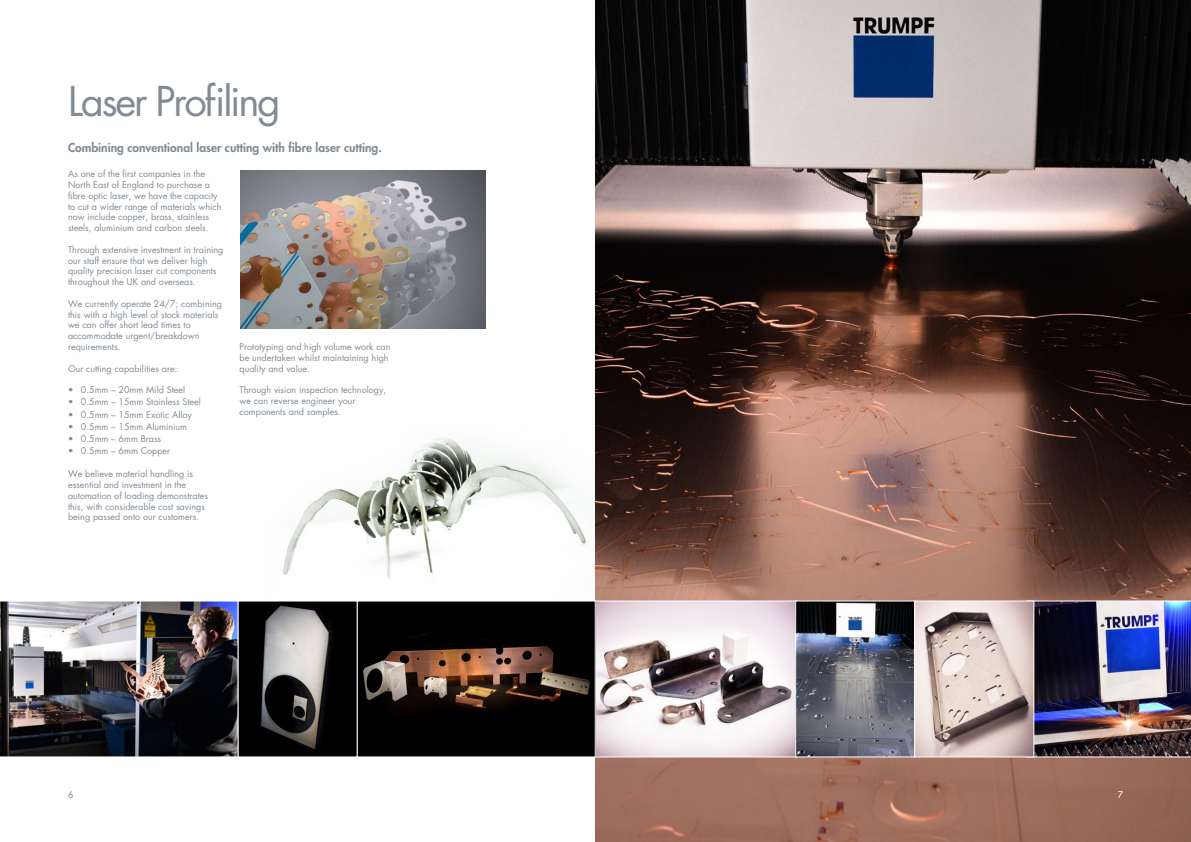
<style>
.page{position:relative;width:1191px;height:842px;background:#fff}
.page>*{position:absolute;margin:0;border:0;box-sizing:border-box;transform-origin:0 0}
.t1{font:40px "Futura";letter-spacing:-.055em;color:#828b93}
.t2{font:800 12px "Futura";color:#828b93}
.t3{font:9px/10.8px "Futura";color:#828b93}
.t4{font:9px "Futura";color:#828b93}
.t5{font:9px "Futura";color:#fff}
</style>
<div class="page">
<img style="left:283px;top:438px;width:303px;height:141px">
<img style="left:595px;top:0;width:596px;height:842px">
<img style="left:0;top:601px;width:238px;height:156px">
<svg style="left:597px;top:603px;width:198px;height:152px"></svg>
<div style="left:595px;top:601px;width:202px;height:156px;border:1px solid #fff"></div>
<svg style="left:240px;top:603px;width:115px;height:152px;background:#3a3939"></svg>
<svg style="left:359px;top:603px;width:234px;height:152px;background:#211712"></svg>
<img style="left:1034px;top:601px;width:157px;height:156px">
<img style="left:797px;top:603px;width:116px;height:152px">
<div style="left:795px;top:601px;width:120px;height:156px;border:1px solid #fff"></div>
<svg style="left:916px;top:603px;width:116px;height:152px;background:#cbbab5"></svg>
<div style="left:914px;top:601px;width:120px;height:156px;border:1px solid #fff"></div>
<img style="left:240px;top:170px;width:245px;height:159px">
<h1 class="t1" style="left:68px;top:74px;width:214px">Laser Profiling</h1>
<h2 class="t2" style="left:68px;top:140px;width:315px">Combining conventional laser cutting with fibre laser cutting.</h2>
<p class="t3" style="left:68px;top:168px;width:155px">As one of the first companies in the North East of England to purchase a fibre optic laser, we have the capacity to cut a wider range of materials which now include copper, brass, stainless steels, aluminium and carbon steels.</p>
<p class="t3" style="left:68px;top:244px;width:157px">Through extensive investment in training our staff ensure that we deliver high quality precision laser cut components throughout the UK and overseas.</p>
<p class="t3" style="left:68px;top:298px;width:155px">We currently operate 24/7; combining this with a high level of stock materials we can offer short lead times to accommodate urgent/breakdown requirements.</p>
<p class="t3" style="left:68px;top:363px;width:111px">Our cutting capabilities are:</p>
<p class="t3" style="left:68px;top:384px;width:119px">• 0.5mm – 20mm Mild Steel</p>
<p class="t3" style="left:68px;top:397px;width:134px">• 0.5mm – 15mm Stainless Steel</p>
<p class="t3" style="left:68px;top:409px;width:126px">• 0.5mm – 15mm Exotic Alloy</p>
<p class="t3" style="left:68px;top:421px;width:121px">• 0.5mm – 15mm Aluminium</p>
<p class="t3" style="left:68px;top:433px;width:95px">• 0.5mm – 6mm Brass</p>
<p class="t3" style="left:68px;top:445px;width:104px">• 0.5mm – 6mm Copper</p>
<p class="t3" style="left:68px;top:468px;width:142px">We believe material handling is essential and investment in the automation of loading demonstrates this, with considerable cost savings being passed onto our customers.</p>
<p class="t3" style="left:240px;top:341px;width:152px">Prototyping and high volume work can be undertaken whilst maintaining high quality and value.</p>
<p class="t3" style="left:240px;top:384px;width:148px">Through vision inspection technology, we can reverse engineer your components and samples.</p>
<p class="t4" style="left:68px;top:789px;width:7px">6</p>
<p class="t5" style="left:1117px;top:789px;width:7px">7</p>
</div>
